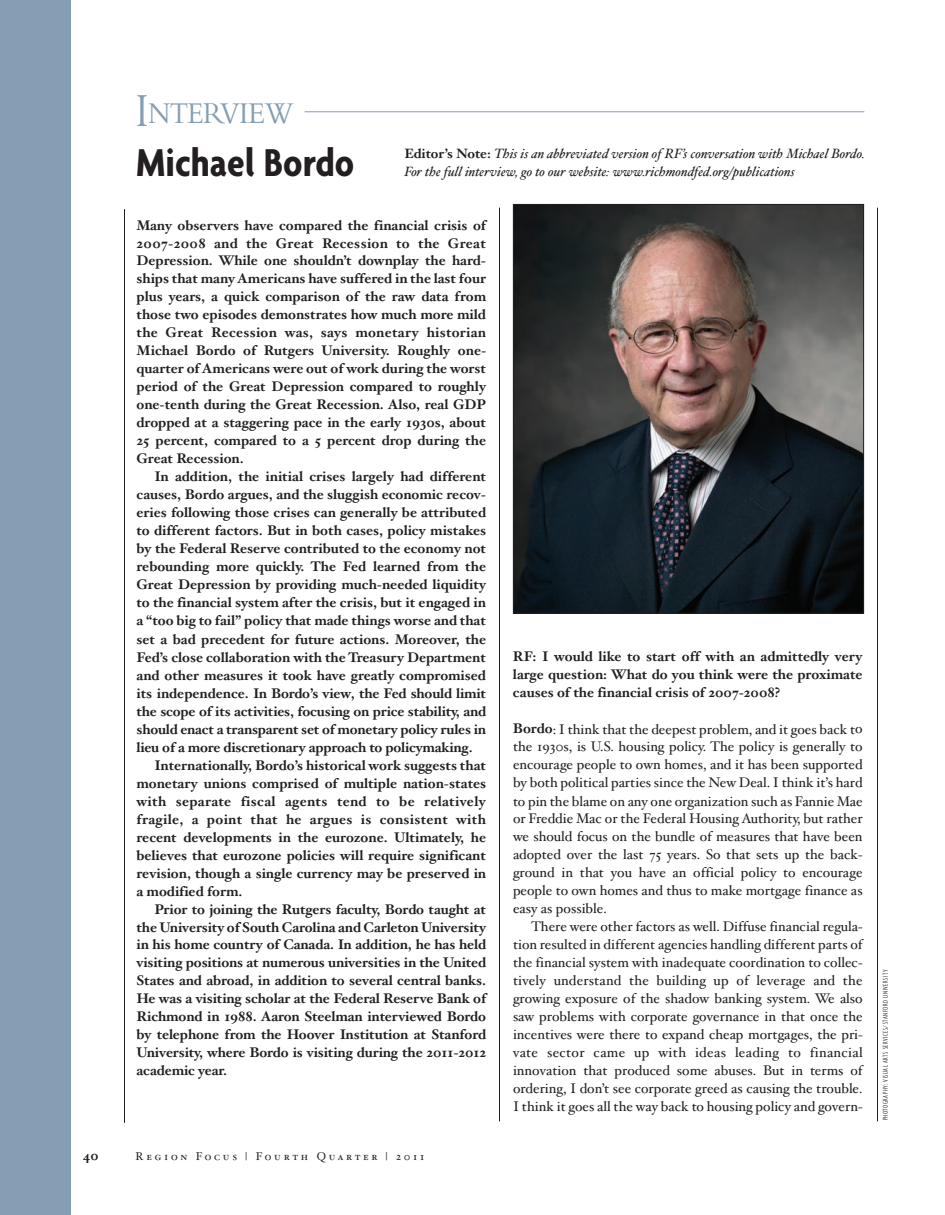
<style>
.page{position:relative;width:945px;height:1215px;background:#fff}
.page>*{position:absolute;margin:0;border:0;box-sizing:border-box;transform-origin:0 0}
.t1{font:700 condensed 42px "Agenda";color:#231f20}
.t2{font:31.5px "Bembo";letter-spacing:-.025em;color:#859eb3;scale:.87 1}
.t3{font:700 13.95px/18px "Hoefler Text";color:#231f20;text-align:justify}
.t4{font:13.95px/18px "Hoefler Text";color:#231f20;text-align:justify}
.t5{font:700 13.95px "Hoefler Text";letter-spacing:.025em;color:#231f20}
.t6{font:italic 13.5px/18px "Hoefler Text";color:#231f20}
.t7{font:700 13.5px "Hoefler Text";color:#231f20}
.t8{font:11.25px "Hoefler Text Roman Small Caps";letter-spacing:.24em;color:#231f20}
.t9{font:300 extra-condensed 7.5px "Agenda";letter-spacing:.075em;color:#231f20}
.s1{font-size:49.5px}
.s2{font-weight:700;font-style:normal}
.s3{font-weight:700}
</style>
<div class="page">
<hr style="left:124px;top:209px;width:1px;height:914px;background:#231f20">
<hr style="left:499px;top:208px;width:1px;height:913px;background:#231f20">
<hr style="left:877px;top:208px;width:1px;height:913px;background:#231f20">
<div style="left:0;top:0;width:70px;height:1215px;background:#859eb3"></div>
<hr style="left:305px;top:111px;width:559px;height:1px;background:#859eb3">
<img style="left:515px;top:206px;width:347px;height:406px">
<div style="left:513px;top:204px;width:351px;height:410px;border:1px solid #231f20"></div>
<h2 class="t2" style="left:136px;top:102px;width:183px"><span class="s1">I</span>NTERVIEW</h2>
<h1 class="t1" style="left:136px;top:137px;width:220px">Michael Bordo</h1>
<p class="t6" style="left:404px;top:144px;width:462px"><span class="s2">Editor’s Note:</span> This is an abbreviated version of RF’s conversation with Michael Bordo.<br>For the full interview, go to our website: www.richmondfed.org/publications</p>
<p class="t3" style="left:136px;top:216px;width:351px">Many observers have compared the financial crisis of 2007-2008 and the Great Recession to the Great Depression. While one shouldn’t downplay the hard&shy;ships that many Americans have suffered in the last four plus years, a quick comparison of the raw data from those two episodes demonstrates how much more mild the Great Recession was, says monetary historian Michael Bordo of Rutgers University. Roughly one&shy;quarter of Americans were out of work during the worst period of the Great Depression compared to roughly one-tenth during the Great Recession. Also, real GDP dropped at a staggering pace in the early 1930s, about 25 percent, compared to a 5 percent drop during the Great Recession.</p>
<p class="t3" style="left:155px;top:468px;width:333px">In addition, the initial crises largely had different</p>
<p class="t3" style="left:136px;top:486px;width:351px">causes, Bordo argues, and the sluggish economic recov-</p>
<p class="t3" style="left:136px;top:504px;width:351px">eries following those crises can generally be attributed</p>
<p class="t3" style="left:136px;top:522px;width:351px">to different factors. But in both cases, policy mistakes</p>
<p class="t3" style="left:136px;top:540px;width:351px">by the Federal Reserve contributed to the economy not</p>
<p class="t3" style="left:136px;top:558px;width:351px">rebounding more quickly. The Fed learned from the</p>
<p class="t3" style="left:136px;top:576px;width:351px">Great Depression by providing much-needed liquidity</p>
<p class="t3" style="left:136px;top:594px;width:351px">to the financial system after the crisis, but it engaged in</p>
<p class="t3" style="left:136px;top:612px;width:351px">a “too big to fail” policy that made things worse and that</p>
<p class="t3" style="left:136px;top:630px;width:351px">set a bad precedent for future actions. Moreover, the</p>
<p class="t3" style="left:136px;top:648px;width:351px">Fed’s close collaboration with the Treasury Department</p>
<p class="t3" style="left:136px;top:666px;width:351px">and other measures it took have greatly compromised</p>
<p class="t3" style="left:136px;top:684px;width:351px">its independence. In Bordo’s view, the Fed should limit</p>
<p class="t3" style="left:136px;top:702px;width:351px">the scope of its activities, focusing on price stability, and</p>
<p class="t3" style="left:136px;top:720px;width:351px">should enact a transparent set of monetary policy rules in</p>
<p class="t3" style="left:136px;top:738px;width:338px">lieu of a more discretionary approach to policymaking.</p>
<p class="t3" style="left:155px;top:756px;width:333px">Internationally, Bordo’s historical work suggests that</p>
<p class="t3" style="left:136px;top:774px;width:351px">monetary unions comprised of multiple nation-states</p>
<p class="t5" style="left:136px;top:793px;width:351px">with separate fiscal agents tend to be relatively</p>
<p class="t5" style="left:136px;top:811px;width:351px">fragile, a point that he argues is consistent with</p>
<p class="t3" style="left:136px;top:828px;width:351px">recent developments in the eurozone. Ultimately, he</p>
<p class="t3" style="left:136px;top:846px;width:351px">believes that eurozone policies will require significant</p>
<p class="t3" style="left:136px;top:864px;width:351px">revision, though a single currency may be preserved in</p>
<p class="t3" style="left:136px;top:882px;width:107px">a modified form.</p>
<p class="t3" style="left:155px;top:900px;width:333px">Prior to joining the Rutgers faculty, Bordo taught at</p>
<p class="t3" style="left:136px;top:918px;width:351px">the University of South Carolina and Carleton University</p>
<p class="t3" style="left:136px;top:936px;width:351px">in his home country of Canada. In addition, he has held</p>
<p class="t3" style="left:136px;top:954px;width:351px">visiting positions at numerous universities in the United</p>
<p class="t3" style="left:136px;top:972px;width:351px">States and abroad, in addition to several central banks.</p>
<p class="t3" style="left:136px;top:990px;width:351px">He was a visiting scholar at the Federal Reserve Bank of</p>
<p class="t3" style="left:136px;top:1008px;width:351px">Richmond in 1988. Aaron Steelman interviewed Bordo</p>
<p class="t3" style="left:136px;top:1026px;width:351px">by telephone from the Hoover Institution at Stanford</p>
<p class="t3" style="left:136px;top:1044px;width:351px">University, where Bordo is visiting during the 2011-2012</p>
<p class="t3" style="left:136px;top:1062px;width:92px">academic year.</p>
<p class="t7" style="left:83px;top:1147px;width:17px">40</p>
<p class="t8" style="left:136px;top:1149px;width:290px">Region Focus | Fourth Quarter | 2011</p>
<p class="t3" style="left:513px;top:648px;width:351px">RF: I would like to start off with an admittedly very large question: What do you think were the proximate causes of the financial crisis of 2007-2008?</p>
<p class="t4" style="left:513px;top:720px;width:351px"><span class="s3">Bordo</span>: I think that the deepest problem, and it goes back to the 1930s, is U.S. housing policy. The policy is generally to encourage people to own homes, and it has been supported by both political parties since the New Deal. I think it’s hard to pin the blame on any one organization such as Fannie Mae or Freddie Mac or the Federal Housing Authority, but rather we should focus on the bundle of measures that have been adopted over the last 75 years. So that sets up the back&shy;ground in that you have an official policy to encourage people to own homes and thus to make mortgage finance as easy as possible.</p>
<p class="t4" style="left:513px;top:918px;width:351px;text-indent:18px">There were other factors as well. Diffuse financial regula&shy;tion resulted in different agencies handling different parts of the financial system with inadequate coordination to collec&shy;tively understand the building up of leverage and the growing exposure of the shadow banking system. We also saw problems with corporate governance in that once the incentives were there to expand cheap mortgages, the pri&shy;vate sector came up with ideas leading to financial innovation that produced some abuses. But in terms of ordering, I don’t see corporate greed as causing the trouble.<br>I think it goes all the way back to housing policy and govern-</p>
<p class="t9" style="left:881px;top:1120px;width:152px;rotate:-90deg">PHOTOGRAPHY: VISUAL ARTS SERVICES/STANFORD UNIVERSITY</p>
</div>
